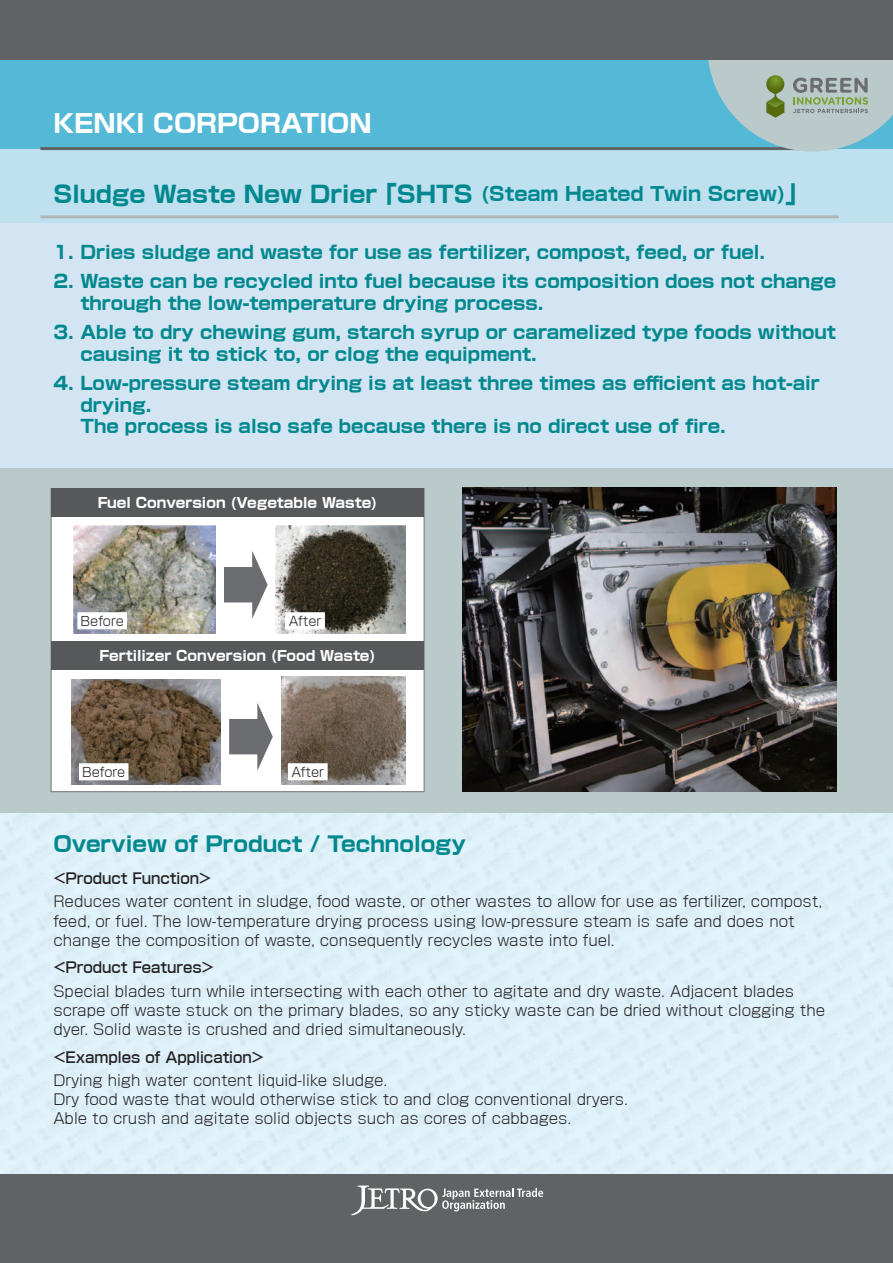
<style>
.page{position:relative;width:893px;height:1263px;background:#fff}
.page>*{position:absolute;margin:0;border:0;box-sizing:border-box;transform-origin:0 0}
.t1{font:25.5px "A TTC Shin Go Bold";color:#fff}
.t2{font:23.4px "A TTC Shin Go Bold";color:#00888f}
.t3{font:21.3px "A TTC Shin Go Bold";color:#00888f}
.t4{font:18px/21.3px "A TTC Shin Go Bold";color:#00888f}
.t5{font:14.85px/19.2px "A TTC Shin Go Light";color:#231f20}
.t6{font:14.85px "A TTC Shin Go Medium";color:#231f20}
.t7{font:14.1px "A TTC Shin Go Bold";color:#fff}
.t8{font:12.9px "A TTC Shin Go Light";color:#231f20}
.s1{font-size:19.2px}
</style>
<div class="page">
<div style="left:0;top:0;width:893px;height:328px;background:#bee0ef"></div>
<div style="left:0;top:0;width:893px;height:149px;background:#53b9d7"></div>
<div style="left:0;top:1174px;width:893px;height:89px;background:#606366"></div>
<svg style="left:351px;top:1185px;width:192px;height:30px"></svg>
<hr style="left:40px;top:147px;width:776px;height:3px;background:#606366">
<hr style="left:40px;top:215px;width:799px;height:3px;background:#b1b5b9">
<svg style="left:707px;top:60px;width:186px;height:92px"></svg>
<div style="left:0;top:0;width:893px;height:60px;background:#606366"></div>
<div style="left:0;top:223px;width:893px;height:245px;background:#d3e5f3"></div>
<div style="left:0;top:468px;width:893px;height:345px;background:#bac9ca"></div>
<img style="left:463px;top:488px;width:373px;height:304px">
<div style="left:51px;top:488px;width:374px;height:304px;background:#fff;border:1px solid #808285"></div>
<div style="left:51px;top:489px;width:373px;height:28px;background:#57585a"></div>
<div style="left:51px;top:641px;width:373px;height:28px;background:#57585a"></div>
<img style="left:276px;top:526px;width:129px;height:108px">
<img style="left:281px;top:677px;width:124px;height:107px">
<svg style="left:284px;top:611px;width:42px;height:19px"></svg>
<svg style="left:287px;top:762px;width:42px;height:19px"></svg>
<svg style="left:224px;top:551px;width:44px;height:68px"></svg>
<svg style="left:229px;top:703px;width:44px;height:68px"></svg>
<img style="left:73px;top:526px;width:143px;height:108px">
<img style="left:72px;top:680px;width:148px;height:104px">
<svg style="left:76px;top:611px;width:52px;height:19px"></svg>
<svg style="left:78px;top:762px;width:52px;height:19px"></svg>
<h1 class="t1" style="left:53px;top:103px;width:320px">KENKI CORPORATION</h1>
<h2 class="t2" style="left:53px;top:175px;width:757px">Sludge Waste New Drier 「SHTS <span class="s1">(Steam Heated Twin Screw)</span>」</h2>
<p class="t4" style="left:53px;top:240px;width:713px">1. Dries sludge and waste for use as fertilizer, compost, feed, or fuel.</p>
<p class="t4" style="left:80px;top:270px;width:757px;text-indent:-27px">2. Waste can be recycled into fuel because its composition does not change through the low-temperature drying process.</p>
<p class="t4" style="left:80px;top:321px;width:757px;text-indent:-27px">3. Able to dry chewing gum, starch syrup or caramelized type foods without causing it to stick to, or clog the equipment.</p>
<p class="t4" style="left:80px;top:372px;width:741px;text-indent:-27px">4. Low-pressure steam drying is at least three times as efficient as hot-air drying.<br>The process is also safe because there is no direct use of fire.</p>
<p class="t7" style="left:98px;top:492px;width:281px">Fuel Conversion (Vegetable Waste)</p>
<p class="t8" style="left:81px;top:610px;width:45px">Before</p>
<p class="t8" style="left:289px;top:610px;width:34px">After</p>
<p class="t7" style="left:99px;top:644px;width:278px">Fertilizer Conversion (Food Waste)</p>
<p class="t8" style="left:82px;top:761px;width:45px">Before</p>
<p class="t8" style="left:291px;top:761px;width:34px">After</p>
<h3 class="t3" style="left:53px;top:827px;width:414px">Overview of Product / Technology</h3>
<p class="t6" style="left:53px;top:866px;width:159px">&lt;Product Function&gt;</p>
<p class="t5" style="left:53px;top:891px;width:770px">Reduces water content in sludge, food waste, or other wastes to allow for use as fertilizer, compost, feed, or fuel. The low-temperature drying process using low-pressure steam is safe and does not change the composition of waste, consequently recycles waste into fuel.</p>
<p class="t6" style="left:53px;top:955px;width:162px">&lt;Product Features&gt;</p>
<p class="t5" style="left:53px;top:980px;width:773px">Special blades turn while intersecting with each other to agitate and dry waste. Adjacent blades scrape off waste stuck on the primary blades, so any sticky waste can be dried without clogging the dyer. Solid waste is crushed and dried simultaneously.</p>
<p class="t6" style="left:53px;top:1045px;width:212px">&lt;Examples of Application&gt;</p>
<p class="t5" style="left:53px;top:1069px;width:576px">Drying high water content liquid-like sludge.<br>Dry food waste that would otherwise stick to and clog conventional dryers.<br>Able to crush and agitate solid objects such as cores of cabbages.</p>
</div>
